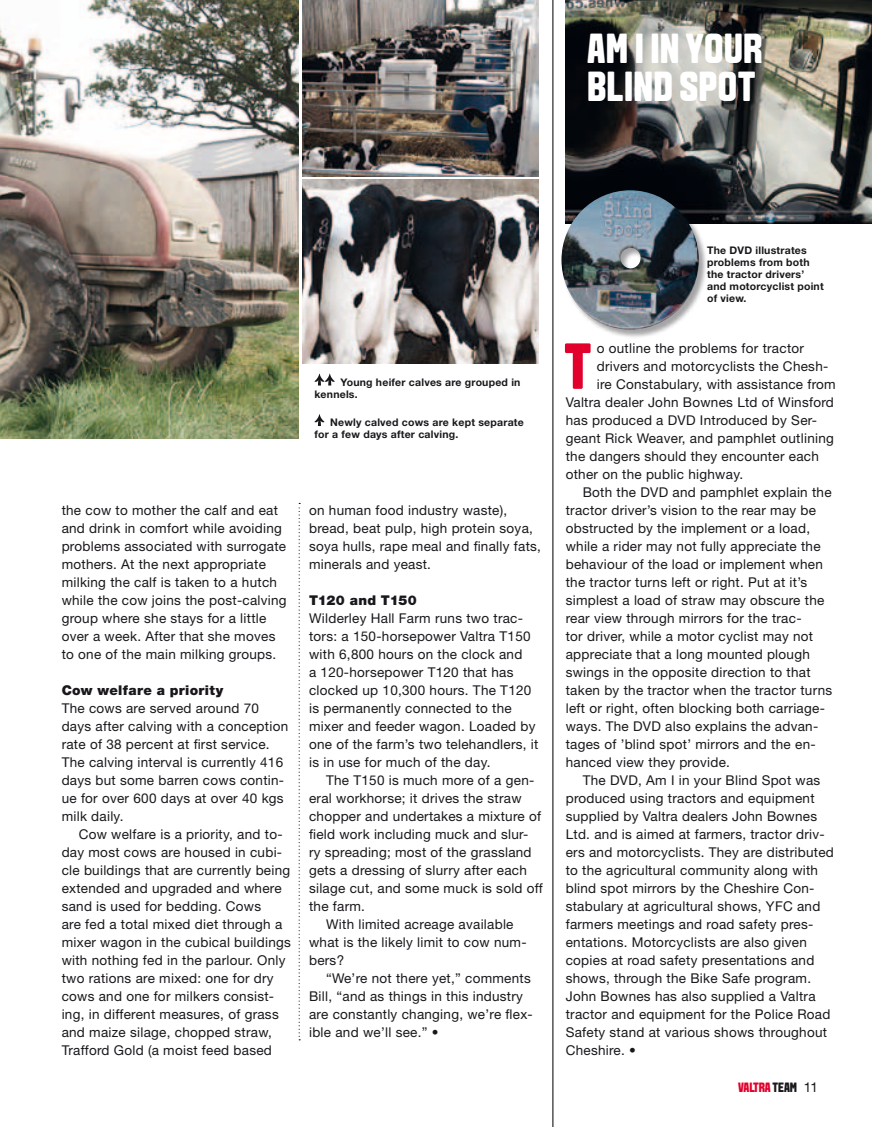
<style>
.page{position:relative;width:872px;height:1127px;background:#fff}
.page>*{position:absolute;margin:0;border:0;box-sizing:border-box;transform-origin:0 0}
.t1{font:800 64.95px "VALTRA Aveny T";color:#e2002c}
.t2{font:800 42px/37.5px "VALTRA Aveny T";letter-spacing:.005em;color:#fff}
.t3{font:13.5px/18px "Helvetica Neue LT Std";letter-spacing:.02em;color:#1a171c}
.t4{font:900 13.5px "Helvetica Neue LT Std";letter-spacing:.02em;color:#1a171c}
.t5{font:800 13.5px "VALTRA Aveny T";letter-spacing:-.02em;color:#e2002c}
.t6{font:900 13.5px "Helvetica Neue LT Std";letter-spacing:-.01em;color:#1a171c}
.t7{font:700 10.5px/12px "Helvetica Neue LT Std";letter-spacing:.02em;color:#1a171c}
.s1{color:#1a171c}
.s2{font-family:"Helvetica Neue LT Std";font-weight:400;color:#1a171c}
</style>
<div class="page">
<img style="left:566px;top:0;width:306px;height:223px">
<img style="left:0;top:0;width:299px;height:438px">
<hr style="left:552px;top:0;width:1px;height:1127px;background:#1a171c">
<img style="left:302px;top:0;width:236px;height:177px">
<img style="left:302px;top:180px;width:236px;height:184px">
<svg style="left:314px;top:374px;width:21px;height:11px"></svg>
<svg style="left:314px;top:414px;width:10px;height:12px"></svg>
<svg style="left:299px;top:503px;width:1px;height:537px"></svg>
<div style="left:561px;top:190px;width:146px;height:148px;background:#1a171c;opacity:.4"></div>
<img style="left:561px;top:190px;width:138px;height:140px">
<h2 class="t2" style="left:587px;top:31px;width:177px">AM I IN YOUR<br>BLIND SPOT</h2>
<p class="t7" style="left:314px;top:375px;width:208px;text-indent:26px">Young heifer calves are grouped in kennels.</p>
<p class="t7" style="left:314px;top:416px;width:211px;text-indent:16px">Newly calved cows are kept separate for a few days after calving.</p>
<p class="t3" style="left:62px;top:501px;width:226px">the cow to mother the calf and eat and drink in comfort while avoiding problems associated with surrogate mothers. At the next appropriate milking the calf is taken to a hutch while the cow joins the post-calving group where she stays for a little over a week. After that she moves to one of the main milking groups.</p>
<p class="t4" style="left:62px;top:682px;width:163px">Cow welfare a priority</p>
<p class="t3" style="left:62px;top:699px;width:228px">The cows are served around 70 days after calving with a conception rate of 38 percent at first service.<br>The calving interval is currently 416 days but some barren cows contin&shy;ue for over 600 days at over 40 kgs milk daily.</p>
<p class="t3" style="left:62px;top:825px;width:231px;text-indent:17px">Cow welfare is a priority, and to&shy;day most cows are housed in cubi&shy;cle buildings that are currently being extended and upgraded and where sand is used for bedding. Cows<br>are fed a total mixed diet through a mixer wagon in the cubical buildings with nothing fed in the parlour. Only two rations are mixed: one for dry cows and one for milkers consist&shy;ing, in different measures, of grass and maize silage, chopped straw, Trafford Gold (a moist feed based</p>
<p class="t3" style="left:309px;top:501px;width:233px">on human food industry waste), bread, beat pulp, high protein soya, soya hulls, rape meal and finally fats, minerals and yeast.</p>
<p class="t6" style="left:309px;top:592px;width:109px">T120 and T150</p>
<p class="t3" style="left:309px;top:609px;width:231px">Wilderley Hall Farm runs two trac&shy;tors: a 150-horsepower Valtra T150 with 6,800 hours on the clock and<br>a 120-horsepower T120 that has clocked up 10,300 hours. The T120 is permanently connected to the mixer and feeder wagon. Loaded by one of the farm’s two telehandlers, it is in use for much of the day.</p>
<p class="t3" style="left:326px;top:771px;width:210px">The T150 is much more of a gen-</p>
<p class="t3" style="left:309px;top:789px;width:214px">eral workhorse; it drives the straw</p>
<p class="t3" style="left:309px;top:807px;width:233px">chopper and undertakes a mixture of</p>
<p class="t3" style="left:309px;top:825px;width:221px">field work including muck and slur-</p>
<p class="t3" style="left:309px;top:843px;width:224px">ry spreading; most of the grassland</p>
<p class="t3" style="left:309px;top:861px;width:219px">gets a dressing of slurry after each</p>
<p class="t3" style="left:309px;top:879px;width:235px">silage cut, and some muck is sold off</p>
<p class="t3" style="left:309px;top:897px;width:57px">the farm.</p>
<p class="t3" style="left:326px;top:915px;width:189px">With limited acreage available</p>
<p class="t3" style="left:309px;top:933px;width:219px">what is the likely limit to cow num-</p>
<p class="t3" style="left:309px;top:951px;width:37px">bers?</p>
<p class="t3" style="left:326px;top:969px;width:206px">“We’re not there yet,” comments</p>
<p class="t3" style="left:309px;top:987px;width:215px">Bill, “and as things in this industry</p>
<p class="t3" style="left:309px;top:1005px;width:225px">are constantly changing, we’re flex-</p>
<p class="t3" style="left:309px;top:1023px;width:131px">ible and we’ll see.” •</p>
<p class="t7" style="left:707px;top:244px;width:118px">The DVD illustrates problems from both the tractor drivers’ and motorcyclist point of view.</p>
<h1 class="t1" style="left:564px;top:330px;width:27px">T</h1>
<p class="t3" style="left:597px;top:339px;width:209px">o outline the problems for tractor</p>
<p class="t3" style="left:597px;top:357px;width:233px">drivers and motorcyclists the Chesh-</p>
<p class="t3" style="left:597px;top:375px;width:240px">ire Constabulary, with assistance from</p>
<p class="t3" style="left:566px;top:393px;width:270px">Valtra dealer John Bownes Ltd of Winsford</p>
<p class="t3" style="left:566px;top:411px;width:253px">has produced a DVD I ntroduced by Ser-</p>
<p class="t3" style="left:566px;top:429px;width:270px">geant Rick Weaver, and pamphlet outlining</p>
<p class="t3" style="left:566px;top:447px;width:255px">the dangers should they encounter each</p>
<p class="t3" style="left:566px;top:465px;width:179px">other on the public highway.</p>
<p class="t3" style="left:583px;top:483px;width:250px">Both the DVD and pamphlet explain the</p>
<p class="t3" style="left:566px;top:501px;width:252px">tractor driver’s vision to the rear may be</p>
<p class="t3" style="left:566px;top:519px;width:246px">obstructed by the implement or a load,</p>
<p class="t3" style="left:566px;top:537px;width:256px">while a rider may not fully appreciate the</p>
<p class="t3" style="left:566px;top:555px;width:259px">behaviour of the load or implement when</p>
<p class="t3" style="left:566px;top:573px;width:243px">the tractor turns left or right. Put at it’s</p>
<p class="t3" style="left:566px;top:591px;width:260px">simplest a load of straw may obscure the</p>
<p class="t3" style="left:566px;top:609px;width:237px">rear view through mirrors for the trac-</p>
<p class="t3" style="left:566px;top:627px;width:249px">tor driver, while a motor cyclist may not</p>
<p class="t3" style="left:566px;top:645px;width:246px">appreciate that a long mounted plough</p>
<p class="t3" style="left:566px;top:663px;width:246px">swings in the opposite direction to that</p>
<p class="t3" style="left:566px;top:681px;width:268px">taken by the tractor when the tractor turns</p>
<p class="t3" style="left:566px;top:699px;width:261px">left or right, often blocking both carriage-</p>
<p class="t3" style="left:566px;top:717px;width:254px">ways. The DVD also explains the advan-</p>
<p class="t3" style="left:566px;top:735px;width:251px">tages of ’blind spot’ mirrors and the en-</p>
<p class="t3" style="left:566px;top:753px;width:166px">hanced view they provide.</p>
<p class="t3" style="left:583px;top:771px;width:239px">The DVD, Am I in your Blind Spot was</p>
<p class="t3" style="left:566px;top:789px;width:250px">produced using tractors and equipment</p>
<p class="t3" style="left:566px;top:807px;width:253px">supplied by Valtra dealers John Bownes</p>
<p class="t3" style="left:566px;top:825px;width:260px">Ltd. and is aimed at farmers, tractor driv-</p>
<p class="t3" style="left:566px;top:843px;width:270px">ers and motorcyclists. They are distributed</p>
<p class="t3" style="left:566px;top:861px;width:254px">to the agricultural community along with</p>
<p class="t3" style="left:566px;top:879px;width:250px">blind spot mirrors by the Cheshire Con-</p>
<p class="t3" style="left:566px;top:897px;width:256px">stabulary at agricultural shows, YFC and</p>
<p class="t3" style="left:566px;top:915px;width:249px">farmers meetings and road safety pres-</p>
<p class="t3" style="left:566px;top:933px;width:243px">entations. Motorcyclists are also given</p>
<p class="t3" style="left:566px;top:951px;width:250px">copies at road safety presentations and</p>
<p class="t3" style="left:566px;top:969px;width:247px">shows, through the Bike Safe program.</p>
<p class="t3" style="left:566px;top:987px;width:251px">John Bownes has also supplied a Valtra</p>
<p class="t3" style="left:566px;top:1005px;width:266px">tractor and equipment for the Police Road</p>
<p class="t3" style="left:566px;top:1023px;width:263px">Safety stand at various shows throughout</p>
<p class="t3" style="left:566px;top:1041px;width:72px">Cheshire. •</p>
<p class="t5" style="left:738px;top:1080px;width:81px">VALTRA <span class="s1">TEAM</span> <span class="s2">11</span></p>
</div>
